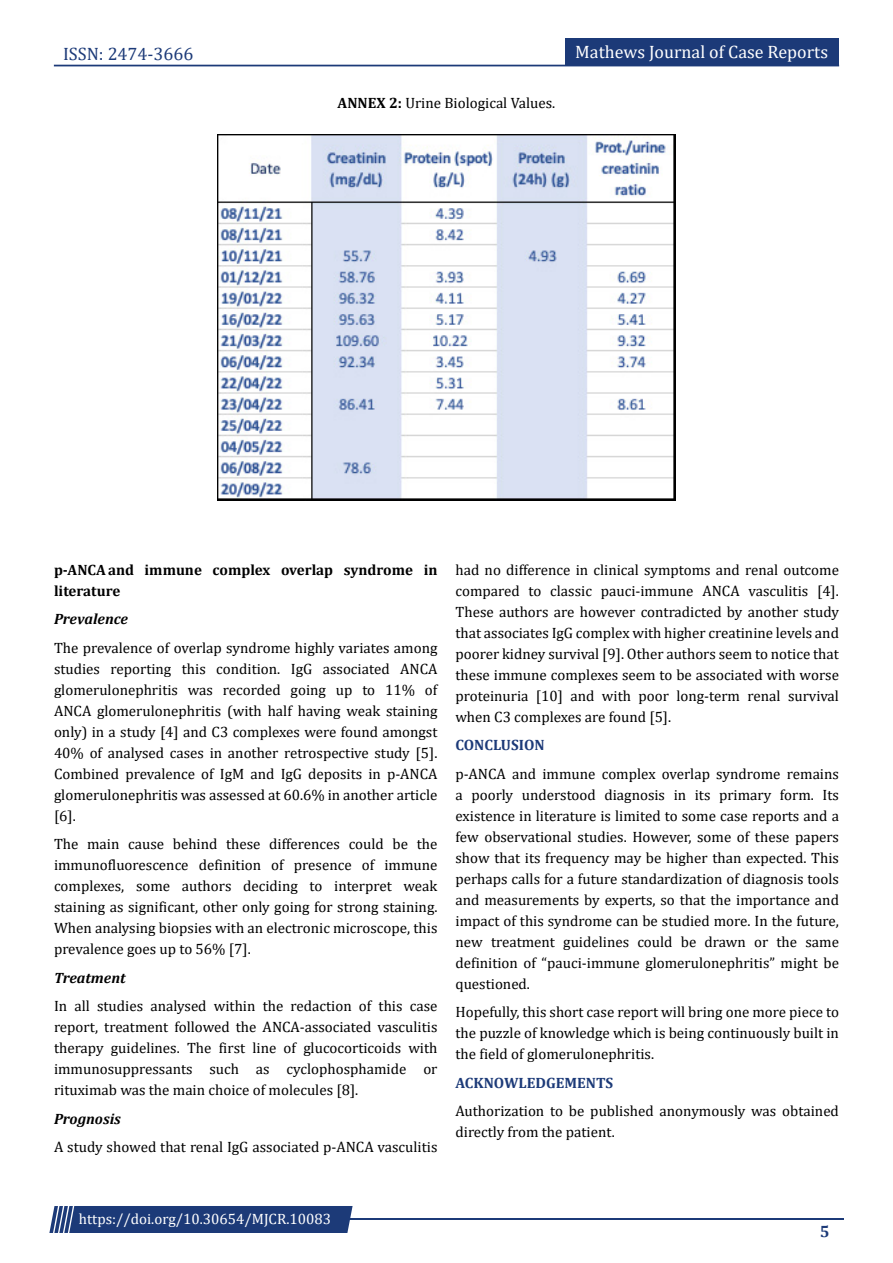
<style>
.page{position:relative;width:893px;height:1263px;background:#fff}
.page>*{position:absolute;margin:0;border:0;box-sizing:border-box;transform-origin:0 0}
.t1{font:18px "Cambria";color:#fff}
.t2{font:18px "Cambria";color:#1c3a78}
.t3{font:700 16.5px "Cambria";color:#1c3a78}
.t4{font:15px/21px "Cambria";color:#000;text-align:justify}
.t5{font:700 15px/21px "Cambria";color:#000}
.t6{font:15px "Cambria";color:#fff}
.t7{font:italic 700 15px "Cambria";color:#000}
.t8{font:700 15px "Cambria";color:#1c3a78}
.s1{font-weight:700}
</style>
<div class="page">
<div style="left:54px;top:65px;width:785px;height:1px;border:1px solid #1c3a78"></div>
<div style="left:565px;top:39px;width:274px;height:27px;background:#1c3a78"></div>
<hr style="left:310px;top:1219px;width:534px;height:1px;background:#1c3a78">
<div style="left:49px;top:1206px;width:304px;height:27px;background:#1c3a78"></div>
<img style="left:218px;top:134px;width:457px;height:367px">
<p class="t2" style="left:63px;top:43px;width:132px">ISSN: 2474-3666</p>
<p class="t4" style="left:338px;top:92px;width:219px"><span class="s1">ANNEX 2:</span> Urine Biological Values.</p>
<p class="t1" style="left:575px;top:41px;width:254px">Mathews Journal of Case Reports</p>
<p class="t5" style="left:54px;top:559px;width:385px">p-ANCAand immune complex overlap syndrome in literature</p>
<p class="t7" style="left:54px;top:609px;width:75px">Prevalence</p>
<p class="t4" style="left:54px;top:637px;width:385px">The prevalence of overlap syndrome highly variates among studies reporting this condition. IgG associated ANCA glomerulonephritis was recorded going up to 11% of ANCA glomerulonephritis (with half having weak staining only) in a study [4] and C3 complexes were found amongst 40% of analysed cases in another retrospective study [5].<br>Combined prevalence of IgM and IgG deposits in p-ANCA glomerulonephritis was assessed at 60.6% in another article [6].</p>
<p class="t4" style="left:54px;top:834px;width:385px">The main cause behind these differences could be the immunofluorescence definition of presence of immune complexes, some authors deciding to interpret weak staining as significant, other only going for strong staining.<br>When analysing biopsies with an electronic microscope, this prevalence goes up to 56% [7].</p>
<p class="t7" style="left:54px;top:967px;width:73px">Treatment</p>
<p class="t4" style="left:54px;top:996px;width:385px">In all studies analysed within the redaction of this case report, treatment followed the ANCA-associated vasculitis therapy guidelines. The first line of glucocorticoids with immunosuppressants such as cyclophosphamide or rituximab was the main choice of molecules [8].</p>
<p class="t7" style="left:54px;top:1108px;width:68px">Prognosis</p>
<p class="t4" style="left:54px;top:1137px;width:385px">A study showed that renal IgG associated p-ANCA vasculitis</p>
<p class="t4" style="left:455px;top:559px;width:385px">had no difference in clinical symptoms and renal outcome compared to classic pauci-immune ANCA vasculitis [4].<br>These authors are however contradicted by another study that associates IgG complex with higher creatinine levels and poorer kidney survival [9]. Other authors seem to notice that these immune complexes seem to be associated with worse proteinuria [10] and with poor long-term renal survival when C3 complexes are found [5].</p>
<p class="t8" style="left:455px;top:735px;width:91px">CONCLUSION</p>
<p class="t4" style="left:455px;top:763px;width:385px">p-ANCA and immune complex overlap syndrome remains a poorly understood diagnosis in its primary form. Its existence in literature is limited to some case reports and a few observational studies. However, some of these papers show that its frequency may be higher than expected. This perhaps calls for a future standardization of diagnosis tools and measurements by experts, so that the importance and impact of this syndrome can be studied more. In the future, new treatment guidelines could be drawn or the same definition of “pauci-immune glomerulonephritis” might be questioned.</p>
<p class="t4" style="left:455px;top:1002px;width:385px">Hopefully, this short case report will bring one more piece to the puzzle of knowledge which is being continuously built in the field of glomerulonephritis.</p>
<p class="t8" style="left:455px;top:1072px;width:159px">ACKNOWLEDGEMENTS</p>
<p class="t4" style="left:455px;top:1101px;width:385px">Authorization to be published anonymously was obtained directly from the patient.</p>
<p class="t6" style="left:79px;top:1210px;width:254px">https://doi.org/10.30654/MJCR.10083</p>
<p class="t3" style="left:820px;top:1220px;width:11px">5</p>
</div>
